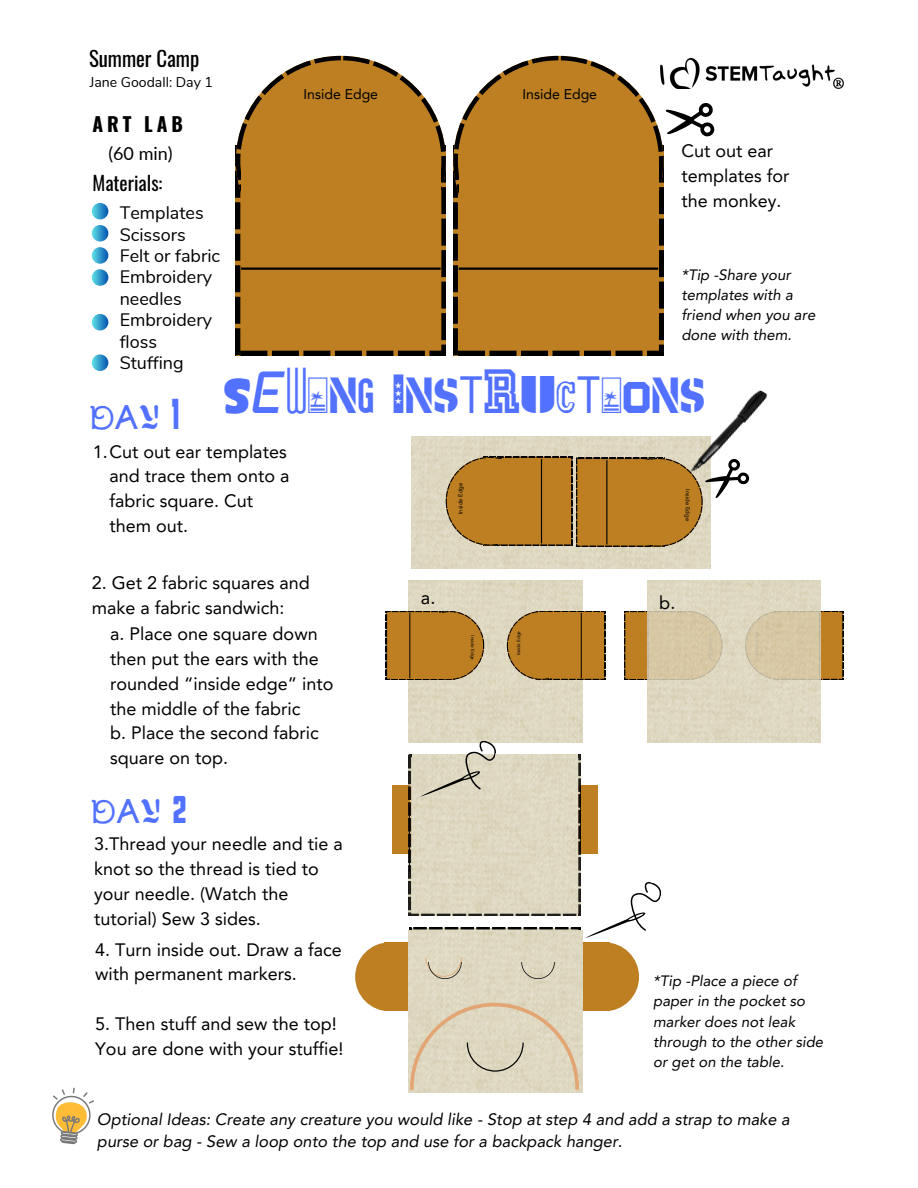
<style>
.page{position:relative;width:918px;height:1188px;background:#fff}
.page>*{position:absolute;margin:0;border:0;box-sizing:border-box;transform-origin:0 0}
.t1{font:48.3px "Mixed Messages JNL";color:#5271ff}
.t2{font:33.3px "Mixed Messages JNL";color:#5271ff}
.t3{font:20.85px "Oswald";color:#000}
.t4{font:19.5px "Oswald";color:#000}
.t5{font:700 19.5px "Oswald";letter-spacing:.2em;color:#000}
.t6{font:18.15px "Avenir LT Pro";color:#000}
.t7{font:18px/24.8px "Avenir LT Pro";color:#000}
.t8{font:18px/21.3px "Nunito";color:#000}
.t9{font:18px "Lato";color:#000}
.t10{font:italic 16.5px/22.5px "Avenir LT Pro";color:#000}
.t11{font:italic 15px/20.2px "Avenir LT Pro";color:#000}
.t12{font:14.1px "Avenir LT Pro";color:#000}
.t13{font:14.1px "Nunito";color:#000}
.t14{font:6px "Avenir LT Pro";color:#000}
.t15{font:4.65px "Avenir LT Pro";color:#000}
</style>
<div class="page">
<img style="left:663px;top:59px;width:181px;height:29px">
<svg style="left:92px;top:203px;width:16px;height:16px"></svg>
<svg style="left:92px;top:225px;width:16px;height:17px"></svg>
<svg style="left:92px;top:247px;width:16px;height:17px"></svg>
<svg style="left:92px;top:269px;width:16px;height:17px"></svg>
<svg style="left:92px;top:354px;width:16px;height:17px"></svg>
<svg style="left:92px;top:314px;width:16px;height:17px"></svg>
<svg style="left:236px;top:266px;width:210px;height:89px;background:#825717"></svg>
<svg style="left:236px;top:56px;width:210px;height:210px;fill:#bd7f22"></svg>
<div style="left:241px;top:154px;width:200px;height:182px;background:#bd7f22"></div>
<svg style="left:666px;top:103px;width:49px;height:34px"></svg>
<img style="left:412px;top:437px;width:299px;height:131px">
<img style="left:683px;top:390px;width:85px;height:66px">
<hr style="left:241px;top:268px;width:200px;height:2px;background:#000">
<svg style="left:453px;top:266px;width:210px;height:89px;background:#835817"></svg>
<svg style="left:453px;top:56px;width:210px;height:210px;fill:#bd7f22"></svg>
<div style="left:459px;top:154px;width:199px;height:182px;background:#bd7f22"></div>
<hr style="left:459px;top:268px;width:199px;height:2px;background:#000">
<img style="left:409px;top:580px;width:173px;height:151px">
<svg style="left:507px;top:611px;width:98px;height:69px;background:#b08139"></svg>
<div style="left:539px;top:613px;width:60px;height:65px;background:#bd7f22"></div>
<hr style="left:581px;top:613px;width:1px;height:65px;background:#000">
<svg style="left:386px;top:611px;width:98px;height:69px;background:#b08139"></svg>
<div style="left:392px;top:613px;width:60px;height:65px;background:#bd7f22"></div>
<hr style="left:409px;top:613px;width:1px;height:65px;background:#000">
<img style="left:647px;top:580px;width:173px;height:162px">
<svg style="left:745px;top:611px;width:98px;height:69px;background:#ccb992"></svg>
<svg style="left:777px;top:613px;width:60px;height:65px;background:#d0b380"></svg>
<hr style="left:819px;top:613px;width:1px;height:65px;background:#000">
<svg style="left:624px;top:611px;width:98px;height:69px;background:#cab791"></svg>
<svg style="left:630px;top:613px;width:60px;height:65px;background:#cfb27e"></svg>
<hr style="left:648px;top:613px;width:1px;height:65px;background:#000">
<div style="left:392px;top:787px;width:60px;height:65px;background:#bd7f22"></div>
<div style="left:355px;top:942px;width:69px;height:69px;background:#bd7f22;border-radius:50%"></div>
<div style="left:387px;top:944px;width:60px;height:66px;background:#bd7f22"></div>
<svg style="left:409px;top:731px;width:254px;height:359px"></svg>
<svg style="left:446px;top:456px;width:304px;height:91px;background:#bc8e49"></svg>
<svg style="left:52px;top:1088px;width:42px;height:56px"></svg>
<h6 class="t3" style="left:89px;top:42px;width:112px">Summer Camp</h6>
<h6 class="t13" style="left:90px;top:72px;width:125px">Jane Goodall: Day 1</h6>
<p class="t5" style="left:92px;top:108px;width:92px">ART LAB</p>
<h6 class="t9" style="left:108px;top:142px;width:66px">(60 min)</h6>
<p class="t12" style="left:304px;top:89px;width:76px">Inside Edge</p>
<p class="t12" style="left:523px;top:89px;width:76px">Inside Edge</p>
<p class="t7" style="left:681px;top:140px;width:110px">Cut out ear templates for the monkey.</p>
<h3 class="t4" style="left:92px;top:168px;width:72px">Materials:</h3>
<h3 class="t8" style="left:120px;top:203px;width:102px">Templates<br>Scissors<br>Felt or fabric<br>Embroidery needles<br>Embroidery floss<br>Stuffing</h3>
<p class="t11" style="left:681px;top:266px;width:135px">*Tip -Share your templates with a friend when you are done with them.</p>
<p class="t1" style="left:223px;top:368px;width:484px">SEWING INSTRUCTIONS</p>
<h5 class="t7" style="left:110px;top:441px;width:181px;text-indent:-17px">1.Cut out ear templates and trace them onto a fabric square. Cut them out.</h5>
<p class="t2" style="left:90px;top:397px;width:91px">DAY 1</p>
<h5 class="t14" style="left:458px;top:514px;width:33px;rotate:-90deg">Inside Edge</h5>
<h6 class="t14" style="left:690px;top:489px;width:33px;rotate:90deg">Inside Edge</h6>
<h5 class="t7" style="left:92px;top:572px;width:220px">2. Get 2 fabric squares and make a fabric sandwich:</h5>
<p class="t7" style="left:110px;top:623px;width:225px">a. Place one square down then put the ears with the rounded “inside edge” into the middle of the fabric<br>b. Place the second fabric square on top.</p>
<p class="t2" style="left:91px;top:791px;width:97px">DAY 2</p>
<p class="t7" style="left:94px;top:833px;width:250px">3.Thread your needle and tie a knot so the thread is tied to your needle. (Watch the tutorial) Sew 3 sides.</p>
<p class="t7" style="left:95px;top:939px;width:248px">4. Turn inside out. Draw a face with permanent markers.</p>
<p class="t7" style="left:95px;top:1013px;width:250px">5. Then stuff and sew the top!<br>You are done with your stuffie!</p>
<p class="t6" style="left:421px;top:590px;width:16px">a.</p>
<p class="t6" style="left:659px;top:595px;width:18px">b.</p>
<p class="t15" style="left:475px;top:635px;width:26px;rotate:90deg">Inside Edge</p>
<h1 class="t15" style="left:516px;top:655px;width:26px;rotate:-90deg">Inside Edge</h1>
<p class="t11" style="left:653px;top:972px;width:172px">*Tip -Place a piece of paper in the pocket so marker does not leak through to the other side or get on the table.</p>
<p class="t10" style="left:97px;top:1109px;width:694px">Optional Ideas: Create any creature you would like - Stop at step 4 and add a strap to make a purse or bag - Sew a loop onto the top and use for a backpack hanger.</p>
</div>
